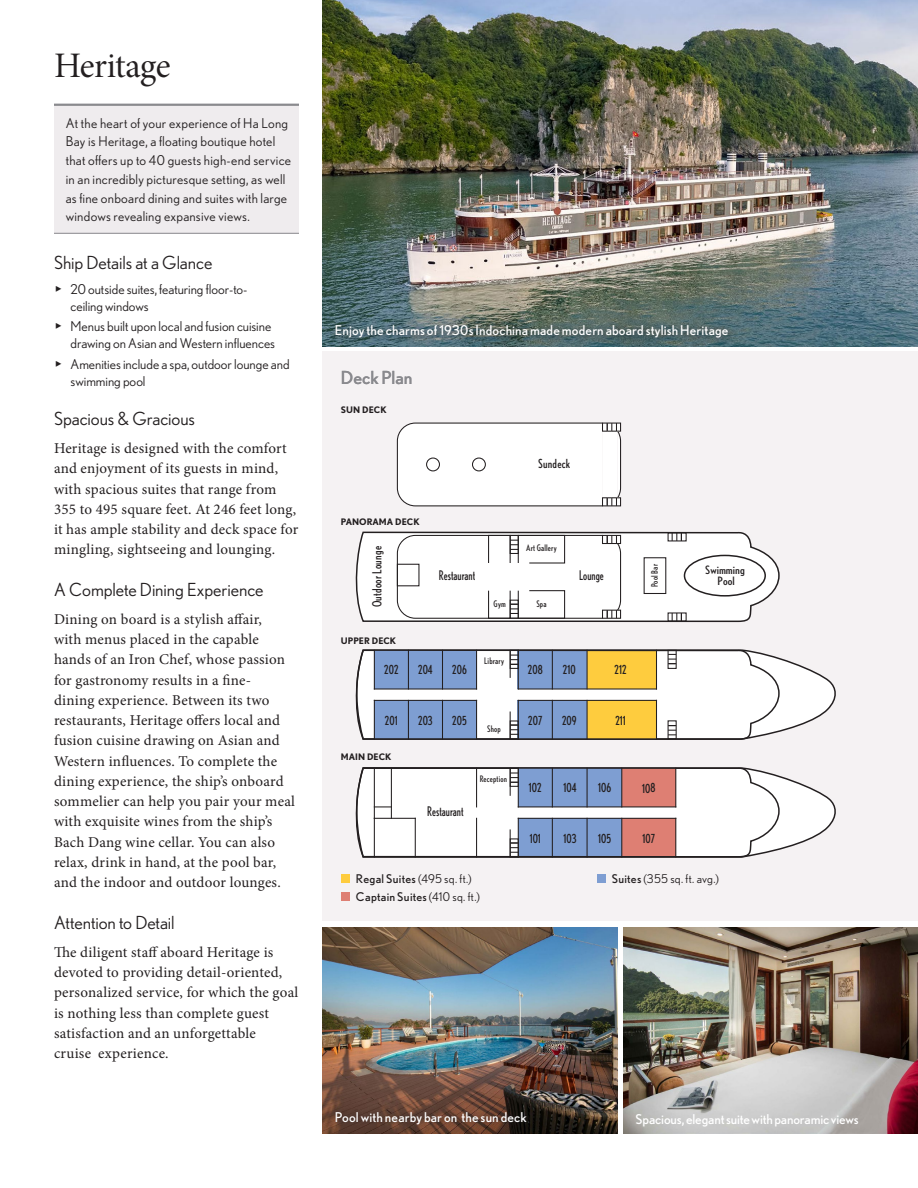
<style>
.page{position:relative;width:918px;height:1188px;background:#fff}
.page>*{position:absolute;margin:0;border:0;box-sizing:border-box;transform-origin:0 0}
.t1{font:36px "Minion Pro Subh";letter-spacing:-.015em;color:#231f20}
.t2{font:18px "Nobel";letter-spacing:-.005em;color:#231f20}
.t3{font:18px "Nobel";letter-spacing:-.005em;color:#8a8a8e}
.t4{font:15px/20.2px "Minion Pro";letter-spacing:.015em;color:#231f20}
.t5{font:13.5px/18.8px "Nobel";letter-spacing:.01em;color:#231f20}
.t6{font:13.5px "Nobel";letter-spacing:.01em;color:#fff}
.t7{font:13.5px "Nobel";letter-spacing:-.01em;color:#fff}
.t8{font:condensed 13.35px "Nobel";letter-spacing:-.005em;color:#231f20;scale:.86 1}
.t9{font:condensed 12.45px "Nobel";letter-spacing:-.005em;color:#231f20}
.t10{font:condensed 12.45px "Nobel";letter-spacing:.015em;color:#231f20}
.t11{font:12px "Nobel";letter-spacing:.025em;color:#231f20}
.t12{font:12px "Nobel";letter-spacing:.015em;color:#231f20}
.t13{font:condensed 11.55px/11.6px "Nobel";letter-spacing:-.005em;color:#231f20;text-align:center;scale:1.16 1}
.t14{font:condensed 9px "Nobel";letter-spacing:.02em;color:#231f20}
.t15{font:700 9px "Nobel";color:#231f20}
.s1{font-family:"Arial Unicode MS"}
.s2{font-style:inherit}
</style>
<div class="page">
<div style="left:54px;top:105px;width:245px;height:128px;background:#efecee"></div>
<hr style="left:54px;top:104px;width:245px;height:2px;background:#8a8a8e">
<hr style="left:54px;top:233px;width:245px;height:1px;background:#8a8a8e">
<img style="left:323px;top:927px;width:295px;height:207px">
<img style="left:624px;top:927px;width:294px;height:207px">
<div style="left:331px;top:1107px;width:200px;height:22px;background:#231f20;opacity:.5"></div>
<div style="left:323px;top:352px;width:595px;height:569px;background:#f5f2f3"></div>
<img style="left:323px;top:0;width:595px;height:347px">
<div style="left:329px;top:318px;width:408px;height:28px;background:#231f20;opacity:.75"></div>
<svg style="left:355px;top:531px;width:425px;height:92px"></svg>
<div style="left:644px;top:557px;width:22px;height:37px;border:1px solid #231f20"></div>
<svg style="left:355px;top:649px;width:481px;height:91px"></svg>
<svg style="left:355px;top:767px;width:481px;height:91px"></svg>
<svg style="left:396px;top:422px;width:226px;height:85px"></svg>
<div style="left:341px;top:874px;width:9px;height:9px;background:#fecc3e"></div>
<div style="left:341px;top:892px;width:9px;height:9px;background:#de7f73"></div>
<div style="left:597px;top:874px;width:9px;height:9px;background:#7e9ed2"></div>
<p class="t1" style="left:54px;top:43px;width:118px">Heritage</p>
<p class="t5" style="left:66px;top:113px;width:227px">At the heart of your experience of Ha Long Bay is Heritage, a floating boutique hotel that offers up to 40 guests high-end service in an incredibly picturesque setting, as well as fine onboard dining and suites with large windows revealing expansive views.</p>
<p class="t2" style="left:54px;top:252px;width:160px">Ship Details at a Glance</p>
<p class="t5" style="left:70px;top:280px;width:179px;line-height:17.2px;text-indent:-16px"><span class="s1">▶</span> 20 outside suites, featuring floor-to&shy;ceiling windows</p>
<p class="t5" style="left:54px;top:317px;width:223px;line-height:17.2px;text-align:right"><span class="s1">▶</span> Menus built upon local and fusion cuisine drawing on Asian and Western influences</p>
<p class="t5" style="left:70px;top:355px;width:221px;line-height:17.2px;text-indent:-16px"><span class="s1">▶</span> Amenities include a spa, outdoor lounge and swimming pool</p>
<p class="t2" style="left:54px;top:409px;width:142px">Spacious &amp; Gracious</p>
<p class="t4" style="left:54px;top:438px;width:246px">Heritage is designed with the comfort and enjoyment of its guests in mind, with spacious suites that range from 355 to 495 square feet. At 246 feet long, it has ample stability and deck space for mingling, sightseeing and lounging.</p>
<p class="t2" style="left:54px;top:580px;width:211px">A Complete Dining Experience</p>
<p class="t4" style="left:54px;top:609px;width:243px">Dining on board is a stylish affair,<br>with menus placed in the capable hands of an Iron Chef, whose passion for gastronomy results in a fine&shy;dining experience. Between its two restaurants, Heritage offers local and fusion cuisine drawing on Asian and Western influences. To complete the dining experience, the ship’s onboard sommelier can help you pair your meal with exquisite wines from the ship’s Bach Dang wine cellar. You can also relax, drink in hand, at the pool bar, and the indoor and outdoor lounges.</p>
<p class="t2" style="left:54px;top:912px;width:122px">Attention to Detail</p>
<p class="t4" style="left:54px;top:942px;width:246px">The diligent staff aboard Heritage is devoted to providing detail-oriented, personalized service, for which the goal is nothing less than complete guest satisfaction and an unforgettable<br>cruise experience.</p>
<p class="t6" style="left:335px;top:322px;width:395px">Enjoy the charms of 1930s Indochina made modern aboard stylish Heritage</p>
<p class="t3" style="left:341px;top:367px;width:73px">Deck Plan</p>
<p class="t15" style="left:341px;top:404px;width:47px">SUN DECK</p>
<p class="t9" style="left:538px;top:457px;width:34px">Sundeck</p>
<p class="t15" style="left:341px;top:517px;width:80px">PANORAMA DECK</p>
<p class="t10" style="left:370px;top:607px;width:63px;rotate:-90deg">Outdoor Lounge</p>
<p class="t14" style="left:526px;top:543px;width:32px">Art Gallery</p>
<p class="t8" style="left:439px;top:568px;width:44px">Restaurant</p>
<p class="t8" style="left:579px;top:568px;width:30px">Lounge</p>
<p class="t14" style="left:536px;top:599px;width:12px">Spa</p>
<p class="t14" style="left:494px;top:599px;width:14px">Gym</p>
<p class="t15" style="left:341px;top:636px;width:57px">UPPER DECK</p>
<p class="t14" style="left:484px;top:656px;width:21px">Library</p>
<p class="t9" style="left:384px;top:663px;width:16px">202</p>
<p class="t9" style="left:418px;top:663px;width:16px">204</p>
<p class="t9" style="left:452px;top:663px;width:16px">206</p>
<p class="t9" style="left:528px;top:663px;width:16px">208</p>
<p class="t9" style="left:563px;top:663px;width:14px">210</p>
<p class="t9" style="left:615px;top:663px;width:14px">212</p>
<p class="t9" style="left:385px;top:713px;width:14px">201</p>
<p class="t9" style="left:418px;top:714px;width:16px">203</p>
<p class="t9" style="left:452px;top:714px;width:16px">205</p>
<p class="t15" style="left:341px;top:751px;width:52px">MAIN DECK</p>
<p class="t14" style="left:487px;top:724px;width:15px">Shop</p>
<p class="t9" style="left:528px;top:713px;width:16px">207</p>
<p class="t9" style="left:562px;top:713px;width:16px">209</p>
<p class="t9" style="left:615px;top:713px;width:12px">211</p>
<p class="t14" style="left:650px;top:587px;width:24px;rotate:-90deg">Pool Bar</p>
<p class="t8" style="left:427px;top:804px;width:44px">Restaurant</p>
<p class="t14" style="left:480px;top:774px;width:29px">Reception</p>
<p class="t9" style="left:529px;top:781px;width:14px">102</p>
<p class="t9" style="left:563px;top:781px;width:15px">104</p>
<p class="t9" style="left:598px;top:781px;width:15px">106</p>
<p class="t9" style="left:642px;top:781px;width:15px">108</p>
<p class="t9" style="left:530px;top:831px;width:13px">101</p>
<p class="t9" style="left:563px;top:831px;width:15px">103</p>
<p class="t9" style="left:598px;top:831px;width:15px">105</p>
<p class="t9" style="left:642px;top:832px;width:14px">107</p>
<p class="t13" style="left:705px;top:564px;width:36px">Swimming<br>Pool</p>
<p class="t11" style="left:356px;top:872px;width:117px">Regal Suites <span class="s2">(495 sq. ft.)</span></p>
<p class="t11" style="left:356px;top:890px;width:125px">Captain Suites <span class="s2">(410 sq. ft.)</span></p>
<p class="t12" style="left:612px;top:872px;width:109px"><span class="s2">Suites</span> (355 sq. ft. avg.)</p>
<p class="t6" style="left:335px;top:1109px;width:193px">Pool with nearby bar on the sun deck</p>
<p class="t7" style="left:636px;top:1111px;width:225px">Spacious, elegant suite with panoramic views</p>
</div>
